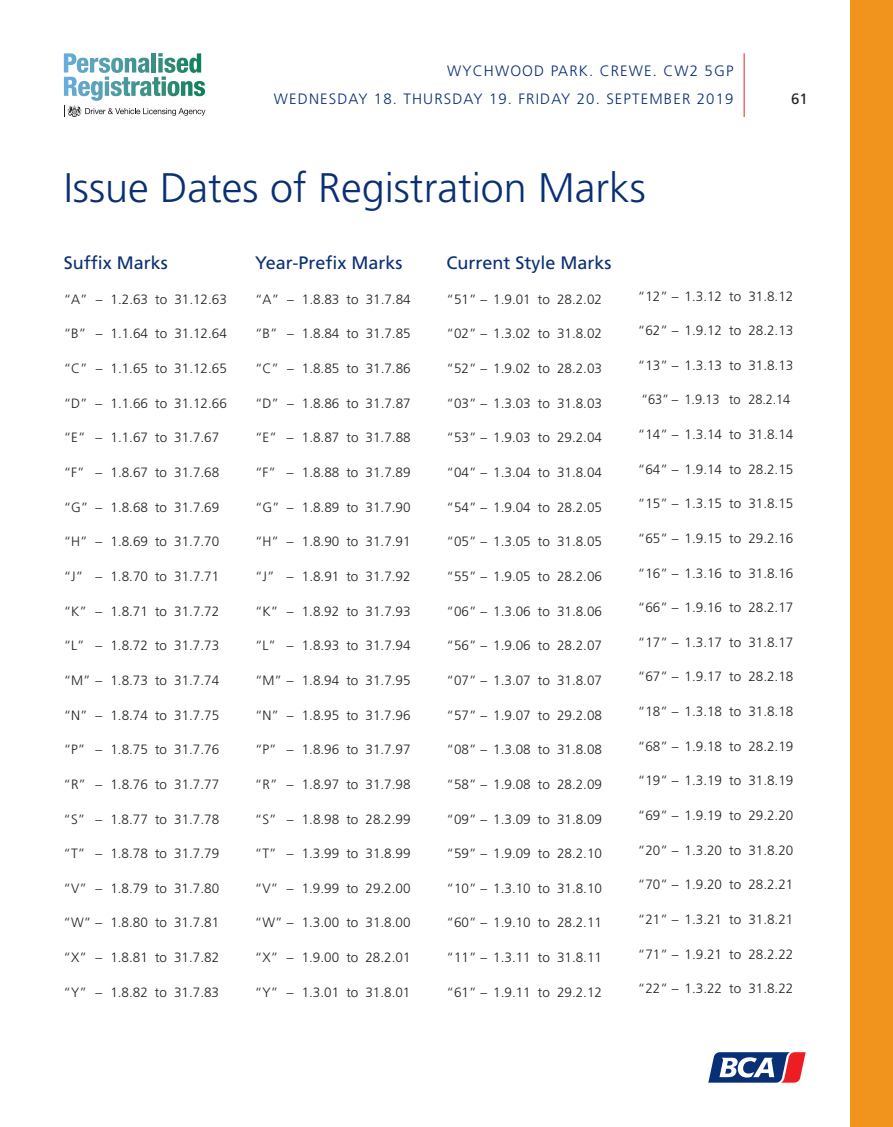
<style>
.page{position:relative;width:893px;height:1127px;background:#fff}
.page>*{position:absolute;margin:0;border:0;box-sizing:border-box;transform-origin:0 0}
.t1{font:300 41.25px "Frutiger";color:#092f74}
.t2{font:18px "Frutiger";color:#092f74}
.t3{font:300 15px/28.7px "Frutiger";letter-spacing:.075em;color:#092f74;text-align:right}
.t4{font:15px "Frutiger";color:#231f20}
.t5{font:300 13.5px "Frutiger";color:#231f20}
.t6{font:300 13.5px "Frutiger";color:#231f20;scale:.95 1}
</style>
<div class="page">
<hr style="left:744px;top:53px;width:1px;height:64px;background:#ee1d23">
<svg style="left:708px;top:1052px;width:98px;height:31px"></svg>
<div style="left:850px;top:0;width:43px;height:1127px;background:#f0941e"></div>
<svg style="left:64px;top:53px;width:141px;height:64px"></svg>
<hr style="left:0;top:255px;width:1px;height:872px;background:#64addf">
<p class="t3" style="left:274px;top:56px;width:461px">WYCHWOOD PARK. CREWE. CW2 5GP<br>WEDNESDAY 18. THURSDAY 19. FRIDAY 20. SEPTEMBER 2019</p>
<h1 class="t1" style="left:64px;top:165px;width:584px">Issue Dates of Registration Marks</h1>
<p class="t4" style="left:791px;top:90px;width:18px">61</p>
<h2 class="t2" style="left:64px;top:252px;width:106px">Suffix Marks</h2>
<p class="t5" style="left:64px;top:291px;width:165px">“A” – 1.2.63 to 31.12.63</p>
<p class="t5" style="left:64px;top:326px;width:165px">“B” – 1.1.64 to 31.12.64</p>
<p class="t5" style="left:64px;top:361px;width:165px">“C” – 1.1.65 to 31.12.65</p>
<p class="t5" style="left:64px;top:395px;width:165px">“D” – 1.1.66 to 31.12.66</p>
<p class="t5" style="left:64px;top:430px;width:157px">“E” – 1.1.67 to 31.7.67</p>
<p class="t5" style="left:64px;top:465px;width:157px">“F” – 1.8.67 to 31.7.68</p>
<p class="t5" style="left:64px;top:499px;width:157px">“G” – 1.8.68 to 31.7.69</p>
<p class="t5" style="left:64px;top:534px;width:157px">“H” – 1.8.69 to 31.7.70</p>
<p class="t5" style="left:64px;top:569px;width:157px">“J” – 1.8.70 to 31.7.71</p>
<p class="t5" style="left:64px;top:603px;width:157px">“K” – 1.8.71 to 31.7.72</p>
<p class="t5" style="left:64px;top:638px;width:157px">“L” – 1.8.72 to 31.7.73</p>
<p class="t5" style="left:64px;top:673px;width:157px">“M” – 1.8.73 to 31.7.74</p>
<p class="t5" style="left:64px;top:707px;width:157px">“N” – 1.8.74 to 31.7.75</p>
<p class="t5" style="left:64px;top:742px;width:157px">“P” – 1.8.75 to 31.7.76</p>
<p class="t5" style="left:64px;top:776px;width:157px">“R” – 1.8.76 to 31.7.77</p>
<p class="t5" style="left:64px;top:811px;width:157px">“S” – 1.8.77 to 31.7.78</p>
<p class="t5" style="left:64px;top:846px;width:157px">“T” – 1.8.78 to 31.7.79</p>
<p class="t5" style="left:64px;top:880px;width:157px">“V” – 1.8.79 to 31.7.80</p>
<p class="t5" style="left:64px;top:915px;width:157px">“W” – 1.8.80 to 31.7.81</p>
<p class="t5" style="left:64px;top:950px;width:157px">“X” – 1.8.81 to 31.7.82</p>
<p class="t5" style="left:64px;top:984px;width:157px">“Y” – 1.8.82 to 31.7.83</p>
<h2 class="t2" style="left:255px;top:252px;width:149px">Year-Prefix Marks</h2>
<p class="t5" style="left:255px;top:291px;width:157px">“A” – 1.8.83 to 31.7.84</p>
<p class="t5" style="left:255px;top:326px;width:157px">“B” – 1.8.84 to 31.7.85</p>
<p class="t5" style="left:255px;top:361px;width:157px">“C” – 1.8.85 to 31.7.86</p>
<p class="t5" style="left:255px;top:395px;width:157px">“D” – 1.8.86 to 31.7.87</p>
<p class="t5" style="left:255px;top:430px;width:157px">“E” – 1.8.87 to 31.7.88</p>
<p class="t5" style="left:255px;top:465px;width:157px">“F” – 1.8.88 to 31.7.89</p>
<p class="t5" style="left:255px;top:499px;width:157px">“G” – 1.8.89 to 31.7.90</p>
<p class="t5" style="left:255px;top:534px;width:157px">“H” – 1.8.90 to 31.7.91</p>
<p class="t5" style="left:255px;top:569px;width:157px">“J” – 1.8.91 to 31.7.92</p>
<p class="t5" style="left:255px;top:603px;width:157px">“K” – 1.8.92 to 31.7.93</p>
<p class="t5" style="left:255px;top:638px;width:157px">“L” – 1.8.93 to 31.7.94</p>
<p class="t5" style="left:255px;top:673px;width:157px">“M” – 1.8.94 to 31.7.95</p>
<p class="t5" style="left:255px;top:707px;width:157px">“N” – 1.8.95 to 31.7.96</p>
<p class="t5" style="left:255px;top:742px;width:157px">“P” – 1.8.96 to 31.7.97</p>
<p class="t5" style="left:255px;top:776px;width:157px">“R” – 1.8.97 to 31.7.98</p>
<p class="t5" style="left:255px;top:811px;width:157px">“S” – 1.8.98 to 28.2.99</p>
<p class="t5" style="left:255px;top:846px;width:157px">“T” – 1.3.99 to 31.8.99</p>
<p class="t5" style="left:255px;top:880px;width:157px">“V” – 1.9.99 to 29.2.00</p>
<p class="t5" style="left:255px;top:915px;width:157px">“W” – 1.3.00 to 31.8.00</p>
<p class="t5" style="left:255px;top:950px;width:157px">“X” – 1.9.00 to 28.2.01</p>
<p class="t5" style="left:255px;top:984px;width:157px">“Y” – 1.3.01 to 31.8.01</p>
<h2 class="t2" style="left:446px;top:252px;width:167px">Current Style Marks</h2>
<p class="t5" style="left:446px;top:291px;width:157px">“51” – 1.9.01 to 28.2.02</p>
<p class="t5" style="left:446px;top:326px;width:157px">“02” – 1.3.02 to 31.8.02</p>
<p class="t5" style="left:446px;top:361px;width:157px">“52” – 1.9.02 to 28.2.03</p>
<p class="t5" style="left:446px;top:395px;width:157px">“03” – 1.3.03 to 31.8.03</p>
<p class="t5" style="left:446px;top:430px;width:157px">“53” – 1.9.03 to 29.2.04</p>
<p class="t5" style="left:446px;top:465px;width:157px">“04” – 1.3.04 to 31.8.04</p>
<p class="t5" style="left:446px;top:499px;width:157px">“54” – 1.9.04 to 28.2.05</p>
<p class="t5" style="left:446px;top:534px;width:157px">“05” – 1.3.05 to 31.8.05</p>
<p class="t5" style="left:446px;top:569px;width:157px">“55” – 1.9.05 to 28.2.06</p>
<p class="t5" style="left:446px;top:603px;width:157px">“06” – 1.3.06 to 31.8.06</p>
<p class="t5" style="left:446px;top:638px;width:157px">“56” – 1.9.06 to 28.2.07</p>
<p class="t5" style="left:446px;top:673px;width:157px">“07” – 1.3.07 to 31.8.07</p>
<p class="t5" style="left:446px;top:707px;width:157px">“57” – 1.9.07 to 29.2.08</p>
<p class="t5" style="left:446px;top:742px;width:157px">“08” – 1.3.08 to 31.8.08</p>
<p class="t5" style="left:446px;top:776px;width:157px">“58” – 1.9.08 to 28.2.09</p>
<p class="t5" style="left:446px;top:811px;width:157px">“09” – 1.3.09 to 31.8.09</p>
<p class="t5" style="left:446px;top:846px;width:157px">“59” – 1.9.09 to 28.2.10</p>
<p class="t5" style="left:446px;top:880px;width:157px">“10” – 1.3.10 to 31.8.10</p>
<p class="t5" style="left:446px;top:915px;width:157px">“60” – 1.9.10 to 28.2.11</p>
<p class="t5" style="left:446px;top:950px;width:157px">“11” – 1.3.11 to 31.8.11</p>
<p class="t5" style="left:446px;top:984px;width:157px">“61” – 1.9.11 to 29.2.12</p>
<p class="t5" style="left:638px;top:288px;width:157px">“12” – 1.3.12 to 31.8.12</p>
<p class="t5" style="left:638px;top:323px;width:157px">“62” – 1.9.12 to 28.2.13</p>
<p class="t5" style="left:638px;top:357px;width:157px">“13” – 1.3.13 to 31.8.13</p>
<p class="t6" style="left:641px;top:392px;width:158px">“63” – 1.9.13 to 28.2.14</p>
<p class="t5" style="left:638px;top:427px;width:157px">“14” – 1.3.14 to 31.8.14</p>
<p class="t5" style="left:638px;top:461px;width:157px">“64” – 1.9.14 to 28.2.15</p>
<p class="t5" style="left:638px;top:496px;width:157px">“15” – 1.3.15 to 31.8.15</p>
<p class="t5" style="left:638px;top:531px;width:157px">“65” – 1.9.15 to 29.2.16</p>
<p class="t5" style="left:638px;top:565px;width:157px">“16” – 1.3.16 to 31.8.16</p>
<p class="t5" style="left:638px;top:600px;width:157px">“66” – 1.9.16 to 28.2.17</p>
<p class="t5" style="left:638px;top:634px;width:157px">“17” – 1.3.17 to 31.8.17</p>
<p class="t5" style="left:638px;top:669px;width:157px">“67” – 1.9.17 to 28.2.18</p>
<p class="t5" style="left:638px;top:704px;width:157px">“18” – 1.3.18 to 31.8.18</p>
<p class="t5" style="left:638px;top:738px;width:157px">“68” – 1.9.18 to 28.2.19</p>
<p class="t5" style="left:638px;top:773px;width:157px">“19” – 1.3.19 to 31.8.19</p>
<p class="t5" style="left:638px;top:808px;width:157px">“69” – 1.9.19 to 29.2.20</p>
<p class="t5" style="left:638px;top:842px;width:157px">“20” – 1.3.20 to 31.8.20</p>
<p class="t5" style="left:638px;top:877px;width:157px">“70” – 1.9.20 to 28.2.21</p>
<p class="t5" style="left:638px;top:912px;width:157px">“21” – 1.3.21 to 31.8.21</p>
<p class="t5" style="left:638px;top:946px;width:157px">“71” – 1.9.21 to 28.2.22</p>
<p class="t5" style="left:638px;top:981px;width:157px">“22” – 1.3.22 to 31.8.22</p>
</div>
